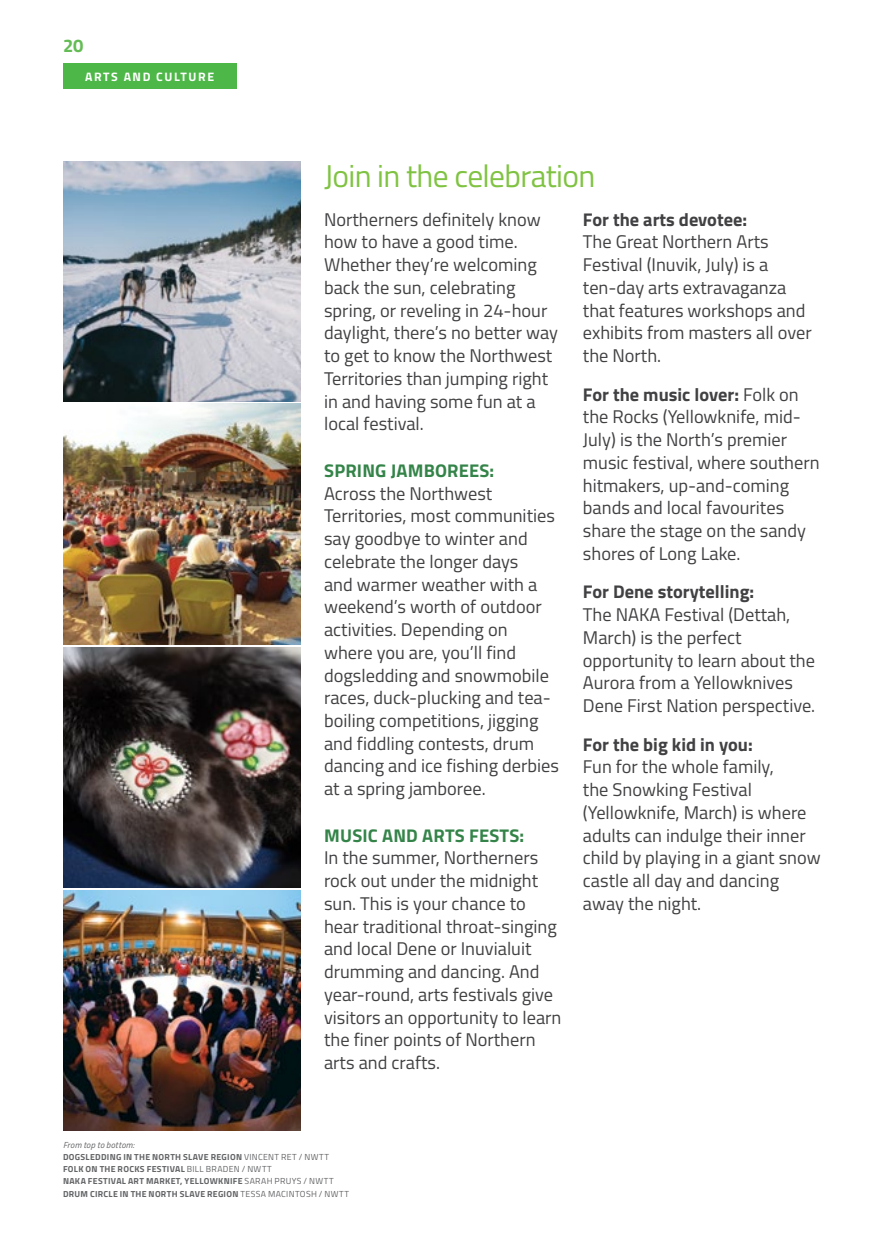
<style>
.page{position:relative;width:882px;height:1260px;background:#fff}
.page>*{position:absolute;margin:0;border:0;box-sizing:border-box;transform-origin:0 0}
.t1{font:31.5px "Titillium";letter-spacing:-.02em;color:#80c342}
.t2{font:18.38px/22.8px "Titillium";color:#414042}
.t3{font:700 18.38px "Titillium";color:#414042}
.t4{font:700 18.38px "Titillium";letter-spacing:.01em;color:#348449}
.t5{font:700 18.38px "Titillium";color:#64bc55}
.t6{font:700 12.25px "Titillium";letter-spacing:.13em;color:#fff}
.t7{font:700 8.75px/12.2px "Titillium";letter-spacing:.035em;color:#636466}
.s1{font-weight:700}
.s2{font-weight:400;font-style:italic}
.s3{font-weight:400}
</style>
<div class="page">
<div style="left:63px;top:63px;width:173px;height:26px;background:#4db748"></div>
<img style="left:63px;top:161px;width:237px;height:240px">
<img style="left:63px;top:404px;width:237px;height:240px">
<img style="left:63px;top:647px;width:237px;height:240px">
<img style="left:63px;top:890px;width:237px;height:241px">
<p class="t5" style="left:63px;top:31px;width:22px">20</p>
<p class="t6" style="left:85px;top:67px;width:131px">ARTS AND CULTURE</p>
<h1 class="t1" style="left:324px;top:153px;width:273px">Join in the celebration</h1>
<p class="t2" style="left:324px;top:207px;width:235px">Northerners definitely know how to have a good time.<br>Whether they’re welcoming back the sun, celebrating spring, or reveling in 24-hour daylight, there’s no better way to get to know the Northwest<br>Territories than jumping right in and having some fun at a local festival.</p>
<p class="t4" style="left:324px;top:456px;width:172px">SPRING JAMBOREES:</p>
<p class="t2" style="left:324px;top:481px;width:237px">Across the Northwest<br>Territories, most communities say goodbye to winter and celebrate the longer days<br>and warmer weather with a weekend’s worth of outdoor activities. Depending on where you are, you’ll find dogsledding and snowmobile races, duck-plucking and tea&shy;boiling competitions, jigging and fiddling contests, drum dancing and ice fishing derbies at a spring jamboree.</p>
<p class="t4" style="left:324px;top:821px;width:202px">MUSIC AND ARTS FESTS:</p>
<p class="t2" style="left:324px;top:846px;width:239px">In the summer, Northerners rock out under the midnight sun. This is your chance to hear traditional throat-singing and local Dene or Inuvialuit drumming and dancing. And year-round, arts festivals give visitors an opportunity to learn the finer points of Northern arts and crafts.</p>
<p class="t3" style="left:583px;top:205px;width:166px">For the arts devotee:</p>
<p class="t2" style="left:583px;top:230px;width:230px">The Great Northern Arts<br>Festival (Inuvik, July) is a ten-day arts extravaganza that features workshops and exhibits from masters all over the North.</p>
<p class="t2" style="left:583px;top:382px;width:238px"><span class="s1">For the music lover:</span> Folk on the Rocks (Yellowknife, mid-<br>July) is the North’s premier music festival, where southern hitmakers, up-and-coming bands and local favourites share the stage on the sandy shores of Long Lake.</p>
<p class="t3" style="left:583px;top:578px;width:173px">For Dene storytelling:</p>
<p class="t2" style="left:583px;top:602px;width:234px">The NAKA Festival (Dettah,<br>March) is the perfect opportunity to learn about the<br>Aurora from a Yellowknives<br>Dene First Nation perspective.</p>
<p class="t3" style="left:583px;top:730px;width:171px">For the big kid in you:</p>
<p class="t2" style="left:583px;top:755px;width:239px">Fun for the whole family,<br>the Snowking Festival (Yellowknife, March) is where adults can indulge their inner child by playing in a giant snow castle all day and dancing away the night.</p>
<p class="t7" style="left:63px;top:1138px;width:287px"><span class="s2">From top to bottom:<br></span>DOGSLEDDING IN THE NORTH SLAVE REGION <span class="s3">VINCENT RET / NWTT </span>FOLK ON THE ROCKS FESTIVAL <span class="s3">BILL BRADEN / NWTT<br></span>NAKA FESTIVAL ART MARKET, YELLOWKNIFE <span class="s3">SARAH PRUYS / NWTT </span>DRUM CIRCLE IN THE NORTH SLAVE REGION <span class="s3">TESSA MACINTOSH / NWTT</span></p>
</div>
